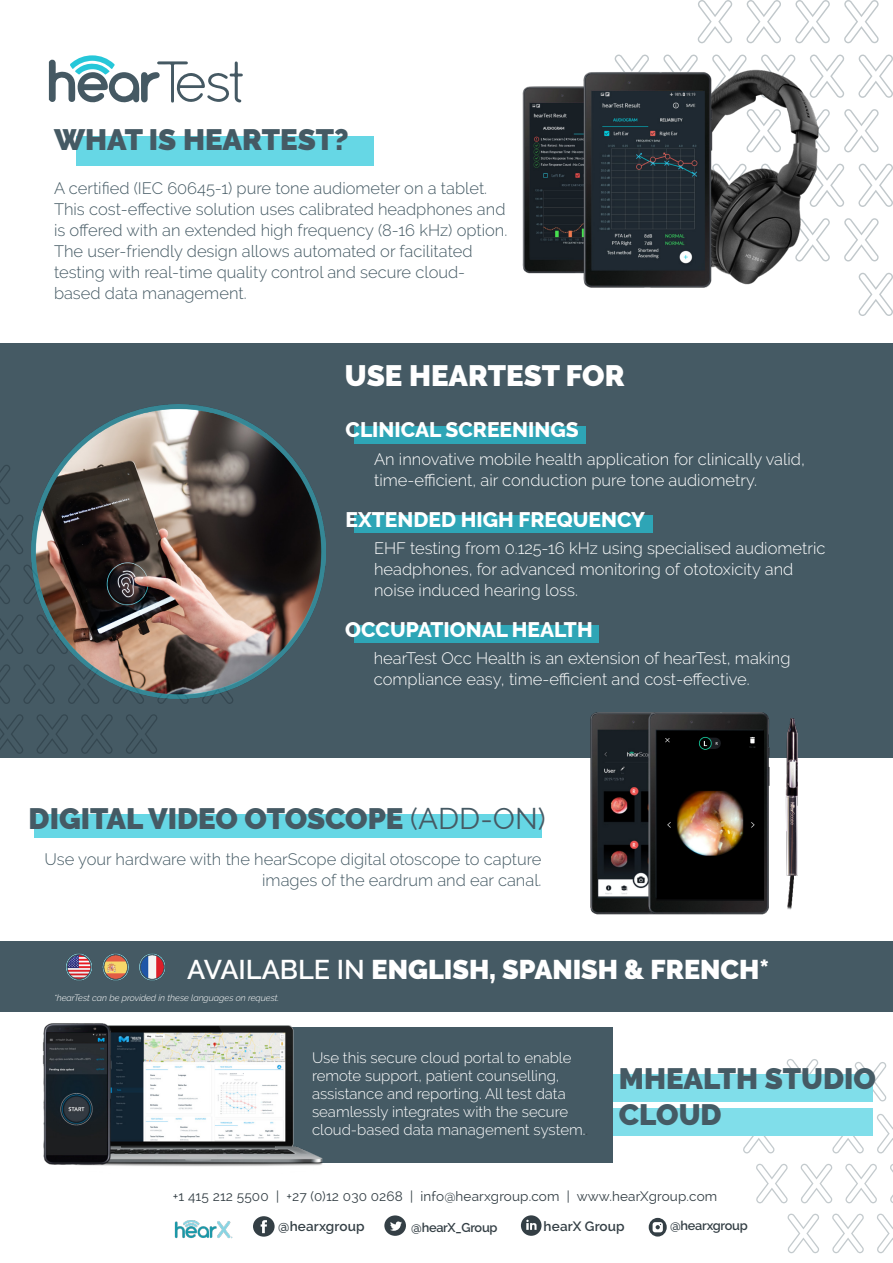
<style>
.page{position:relative;width:893px;height:1263px;background:#fff}
.page>*{position:absolute;margin:0;border:0;box-sizing:border-box;transform-origin:0 0}
.t1{font:900 29.4px/35.2px "Raleway";color:#455a64}
.t2{font:900 29.4px "Raleway";color:#fff}
.t3{font:900 27px "Raleway";color:#fff}
.t4{font:800 21px "Raleway";color:#fff}
.t5{font:300 16.5px/21px "Raleway";color:#455a64}
.t6{font:300 16.5px/21px "Raleway";color:#fff}
.t7{font:300 15px/18px "Raleway";color:#fff}
.t8{font:13.5px "Raleway";letter-spacing:.01em;color:#343f45}
.t9{font:600 13.5px "Raleway";letter-spacing:.01em;color:#343f45}
.t10{font:600 12.75px "Raleway";letter-spacing:-.02em;color:#343f45}
.t11{font:italic 300 9px "Raleway";color:#fff}
.s1{font-weight:400}
.s2{font-weight:600}
.s3{color:#323232}
</style>
<div class="page">
<svg style="left:877px;top:1213px;width:16px;height:40px"></svg>
<svg style="left:877px;top:1114px;width:16px;height:39px"></svg>
<svg style="left:890px;top:1164px;width:3px;height:39px"></svg>
<svg style="left:855px;top:1062px;width:31px;height:39px"></svg>
<svg style="left:832px;top:1213px;width:32px;height:40px"></svg>
<svg style="left:832px;top:1136px;width:32px;height:17px"></svg>
<svg style="left:845px;top:1164px;width:32px;height:39px"></svg>
<svg style="left:787px;top:1213px;width:32px;height:40px"></svg>
<svg style="left:801px;top:1164px;width:31px;height:39px"></svg>
<svg style="left:743px;top:1136px;width:31px;height:17px"></svg>
<svg style="left:756px;top:1164px;width:32px;height:39px"></svg>
<svg style="left:787px;top:1059px;width:31px;height:15px"></svg>
<div style="left:0;top:941px;width:893px;height:71px;background:#455a64"></div>
<div style="left:0;top:343px;width:893px;height:414px;background:#455a64"></div>
<svg style="left:0;top:714px;width:23px;height:40px"></svg>
<svg style="left:0;top:614px;width:23px;height:40px"></svg>
<svg style="left:0;top:515px;width:23px;height:39px"></svg>
<svg style="left:0;top:664px;width:10px;height:40px"></svg>
<svg style="left:0;top:565px;width:10px;height:39px"></svg>
<svg style="left:0;top:465px;width:10px;height:39px"></svg>
<svg style="left:37px;top:714px;width:31px;height:40px"></svg>
<svg style="left:23px;top:664px;width:32px;height:40px"></svg>
<svg style="left:23px;top:565px;width:9px;height:39px"></svg>
<svg style="left:81px;top:714px;width:32px;height:40px"></svg>
<svg style="left:68px;top:698px;width:31px;height:6px"></svg>
<svg style="left:126px;top:714px;width:31px;height:40px"></svg>
<svg style="left:113px;top:698px;width:31px;height:6px"></svg>
<svg style="left:157px;top:698px;width:32px;height:6px"></svg>
<svg style="left:202px;top:698px;width:31px;height:6px"></svg>
<svg style="left:844px;top:0;width:35px;height:43px"></svg>
<svg style="left:858px;top:55px;width:35px;height:6px"></svg>
<svg style="left:858px;top:308px;width:35px;height:8px"></svg>
<svg style="left:795px;top:0;width:35px;height:43px"></svg>
<svg style="left:810px;top:55px;width:34px;height:6px"></svg>
<svg style="left:746px;top:0;width:35px;height:43px"></svg>
<svg style="left:761px;top:55px;width:34px;height:6px"></svg>
<svg style="left:698px;top:0;width:34px;height:43px"></svg>
<svg style="left:712px;top:55px;width:35px;height:6px"></svg>
<svg style="left:663px;top:55px;width:35px;height:6px"></svg>
<svg style="left:614px;top:55px;width:35px;height:6px"></svg>
<div style="left:76px;top:136px;width:297px;height:30px;background:#66d7e5"></div>
<div style="left:354px;top:426px;width:232px;height:17px;background:#2ea5b6"></div>
<div style="left:354px;top:515px;width:299px;height:18px;background:#2ea5b6"></div>
<div style="left:354px;top:625px;width:244px;height:17px;background:#2ea5b6"></div>
<div style="left:34px;top:814px;width:507px;height:24px;background:#66d7e5"></div>
<svg style="left:384px;top:1215px;width:22px;height:21px"></svg>
<img style="left:174px;top:1220px;width:59px;height:19px">
<svg style="left:649px;top:1218px;width:18px;height:18px"></svg>
<svg style="left:653px;top:1222px;width:10px;height:10px"></svg>
<div style="left:611px;top:1108px;width:262px;height:28px;background:#80deea"></div>
<div style="left:611px;top:1074px;width:262px;height:28px;background:#80deea"></div>
<div style="left:265px;top:1028px;width:348px;height:135px;background:#455a64"></div>
<img style="left:522px;top:61px;width:371px;height:247px">
<img style="left:32px;top:405px;width:293px;height:293px">
<img style="left:42px;top:1023px;width:289px;height:144px">
<svg style="left:253px;top:1216px;width:22px;height:20px"></svg>
<svg style="left:521px;top:1215px;width:20px;height:21px"></svg>
<svg style="left:49px;top:55px;width:194px;height:48px"></svg>
<img style="left:66px;top:953px;width:99px;height:28px">
<img style="left:583px;top:712px;width:222px;height:203px">
<p class="t1" style="left:54px;top:122px;width:296px">WHAT IS HEARTEST?</p>
<p class="t5" style="left:54px;top:177px;width:455px">A certified (IEC 60645-1) pure tone audiometer on a tablet.<br>This cost-effective solution uses calibrated headphones and is offered with an extended high frequency (8-16 kHz) option.<br>The user-friendly design allows automated or facilitated testing with real-time quality control and secure cloud&shy;based data management.</p>
<p class="t2" style="left:345px;top:358px;width:281px">USE HEARTEST FOR</p>
<p class="t4" style="left:346px;top:418px;width:235px">CLINICAL SCREENINGS</p>
<p class="t6" style="left:374px;top:448px;width:432px">An innovative mobile health application for clinically valid, time-efficient, air conduction pure tone audiometry.</p>
<p class="t4" style="left:346px;top:508px;width:301px">EXTENDED HIGH FREQUENCY</p>
<p class="t6" style="left:374px;top:538px;width:453px">EHF testing from 0.125-16 kHz using specialised audiometric headphones, for advanced monitoring of ototoxicity and noise induced hearing loss.</p>
<p class="t4" style="left:345px;top:617px;width:249px">OCCUPATIONAL HEALTH</p>
<p class="t6" style="left:374px;top:648px;width:418px">hearTest Occ Health is an extension of hearTest, making compliance easy, time-efficient and cost-effective.</p>
<p class="t1" style="left:29px;top:801px;width:518px">DIGITAL VIDEO OTOSCOPE <span class="s1">(ADD-ON)</span></p>
<p class="t5" style="left:44px;top:849px;width:498px;text-align:right">Use your hardware with the hearScope digital otoscope to capture images of the eardrum and ear canal.</p>
<p class="t3" style="left:187px;top:954px;width:584px"><span class="s2">AVAILABLE IN</span> ENGLISH, SPANISH &amp; FRENCH*</p>
<p class="t11" style="left:54px;top:993px;width:227px">*hearTest can be provided in these languages on request.</p>
<p class="t7" style="left:312px;top:1048px;width:278px">Use this secure cloud portal to enable remote support, patient counselling, assistance and reporting. All test data seamlessly integrates with the secure cloud-based data management system.<span class="s3">.</span></p>
<p class="t1" style="left:619px;top:1061px;width:258px">MHEALTH STUDIO<br>CLOUD</p>
<p class="t8" style="left:173px;top:1189px;width:546px">+1 415 212 5500 | +27 (0)12 030 0268 | info@hearxgroup.com | www.hearXgroup.com</p>
<p class="t9" style="left:278px;top:1218px;width:88px">@hearxgroup</p>
<p class="t10" style="left:411px;top:1220px;width:88px">@hearX_Group</p>
<p class="t9" style="left:544px;top:1218px;width:82px">hearX Group</p>
<p class="t10" style="left:670px;top:1218px;width:79px">@hearxgroup</p>
</div>
